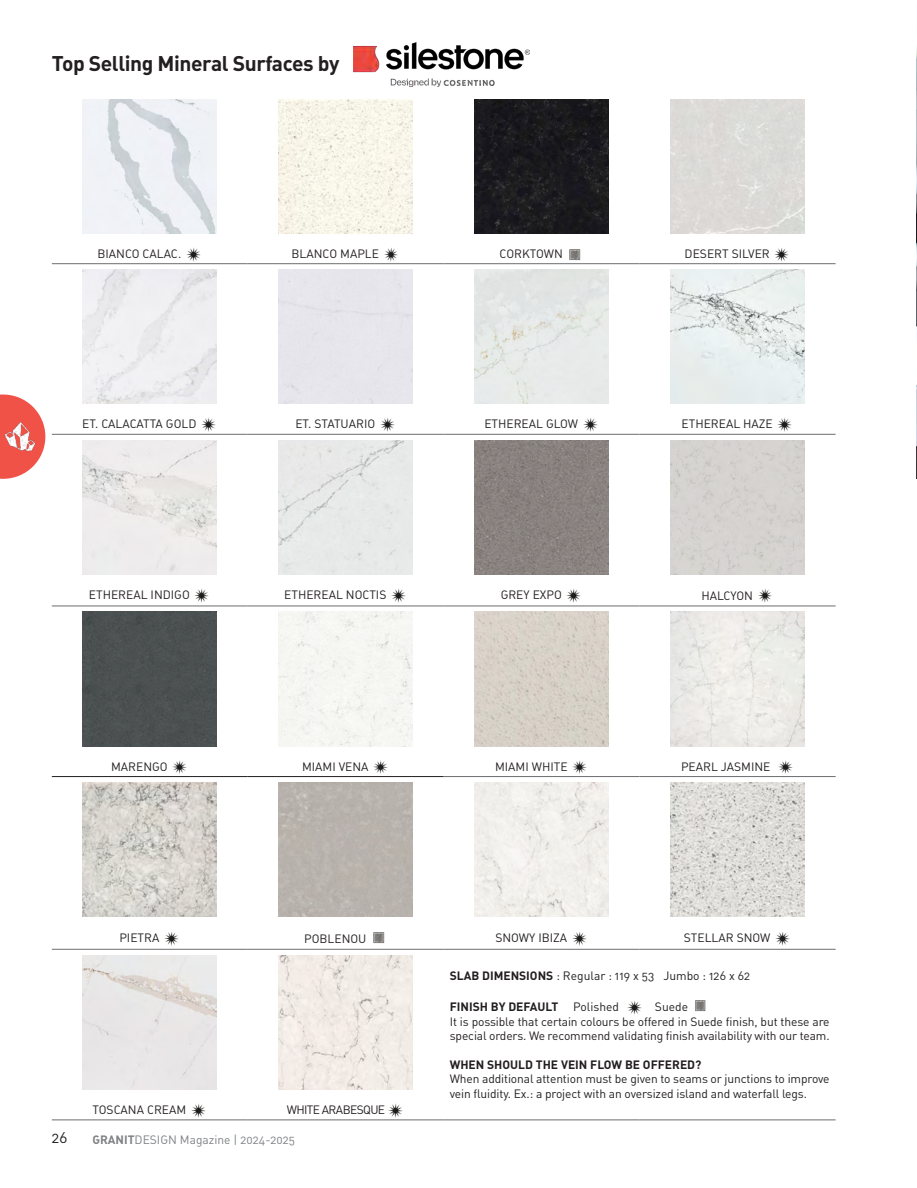
<style>
.page{position:relative;width:917px;height:1188px;background:#fff}
.page>*{position:absolute;margin:0;border:0;box-sizing:border-box;transform-origin:0 0}
.t1{font:21px "DIN Bold Alternate";letter-spacing:-.02em;color:#231f20}
.t2{font:15px "DIN Regular Alternate";color:#231f20}
.t3{font:12px/14.4px "DIN Regular Alternate";letter-spacing:-.01em;color:#231f20}
.t4{font:12px "DIN Bold Alternate";color:#231f20}
.t5{font:12px "DIN Regular Alternate";color:#808285}
.t6{font:12px "DIN Regular Alternate";letter-spacing:-.05em;color:#231f20}
.s1{font-family:"DIN Bold Alternate"}
.s2{font-family:"DIN Regular Alternate"}
</style>
<div class="page">
<img style="left:916px;top:47px;width:1px;height:432px">
<img style="left:353px;top:42px;width:176px;height:45px">
<svg style="left:0;top:394px;width:45px;height:85px"></svg>
<img style="left:0;top:414px;width:42px;height:44px">
<hr style="left:52px;top:776px;width:196px;height:1px;background:#231f20">
<hr style="left:248px;top:776px;width:195px;height:1px;background:#231f20">
<hr style="left:52px;top:263px;width:196px;height:1px;background:#6c6d70">
<hr style="left:443px;top:776px;width:196px;height:1px;background:#6c6d70">
<hr style="left:639px;top:776px;width:196px;height:1px;background:#6c6d70">
<hr style="left:248px;top:263px;width:195px;height:1px;background:#6c6d70">
<hr style="left:52px;top:949px;width:196px;height:1px;background:#6c6d70">
<hr style="left:248px;top:949px;width:195px;height:1px;background:#6c6d70">
<hr style="left:443px;top:949px;width:196px;height:1px;background:#6c6d70">
<hr style="left:639px;top:949px;width:196px;height:1px;background:#6c6d70">
<hr style="left:443px;top:263px;width:196px;height:1px;background:#6c6d70">
<hr style="left:639px;top:263px;width:196px;height:1px;background:#6c6d70">
<hr style="left:52px;top:434px;width:196px;height:1px;background:#6c6d70">
<hr style="left:248px;top:434px;width:195px;height:1px;background:#6c6d70">
<hr style="left:52px;top:1119px;width:196px;height:1px;background:#6c6d70">
<hr style="left:248px;top:1119px;width:195px;height:1px;background:#6c6d70">
<hr style="left:443px;top:434px;width:196px;height:1px;background:#6c6d70">
<hr style="left:639px;top:434px;width:196px;height:1px;background:#6c6d70">
<hr style="left:443px;top:1119px;width:196px;height:1px;background:#6c6d70">
<hr style="left:639px;top:1119px;width:196px;height:1px;background:#6c6d70">
<hr style="left:52px;top:605px;width:196px;height:1px;background:#6c6d70">
<hr style="left:248px;top:605px;width:195px;height:1px;background:#6c6d70">
<hr style="left:443px;top:605px;width:196px;height:1px;background:#6c6d70">
<hr style="left:639px;top:605px;width:196px;height:1px;background:#6c6d70">
<img style="left:83px;top:99px;width:134px;height:134px">
<img style="left:278px;top:99px;width:134px;height:134px">
<img style="left:474px;top:99px;width:134px;height:134px">
<div style="left:670px;top:99px;width:134px;height:134px;background:#dcdad8"></div>
<img style="left:186px;top:248px;width:15px;height:14px">
<img style="left:384px;top:247px;width:14px;height:15px">
<img style="left:569px;top:249px;width:12px;height:12px">
<img style="left:774px;top:248px;width:15px;height:14px">
<img style="left:83px;top:270px;width:134px;height:134px">
<img style="left:474px;top:270px;width:134px;height:134px">
<img style="left:670px;top:270px;width:134px;height:134px">
<img style="left:201px;top:418px;width:15px;height:14px">
<img style="left:380px;top:418px;width:15px;height:14px">
<img style="left:583px;top:418px;width:15px;height:14px">
<img style="left:777px;top:418px;width:15px;height:14px">
<img style="left:83px;top:440px;width:134px;height:134px">
<div style="left:278px;top:440px;width:134px;height:134px;background:#e7e9e8"></div>
<img style="left:474px;top:440px;width:134px;height:134px">
<div style="left:670px;top:440px;width:134px;height:134px;background:#d5d3d0"></div>
<img style="left:194px;top:589px;width:15px;height:14px">
<img style="left:391px;top:589px;width:15px;height:14px">
<img style="left:566px;top:589px;width:15px;height:14px">
<img style="left:758px;top:588px;width:14px;height:15px">
<div style="left:83px;top:612px;width:134px;height:134px;background:#4b5052"></div>
<div style="left:278px;top:612px;width:134px;height:134px;background:#f5f6f2"></div>
<img style="left:474px;top:612px;width:134px;height:134px">
<img style="left:670px;top:612px;width:134px;height:134px">
<img style="left:172px;top:760px;width:15px;height:14px">
<img style="left:373px;top:760px;width:15px;height:14px">
<img style="left:572px;top:760px;width:15px;height:14px">
<img style="left:778px;top:760px;width:15px;height:14px">
<img style="left:83px;top:782px;width:134px;height:134px">
<div style="left:278px;top:782px;width:134px;height:134px;background:#b8b2ad"></div>
<img style="left:474px;top:782px;width:134px;height:134px">
<img style="left:670px;top:782px;width:134px;height:134px">
<img style="left:164px;top:932px;width:15px;height:14px">
<img style="left:373px;top:932px;width:12px;height:12px">
<img style="left:572px;top:932px;width:15px;height:14px">
<img style="left:775px;top:932px;width:15px;height:14px">
<img style="left:83px;top:955px;width:134px;height:134px">
<img style="left:278px;top:955px;width:134px;height:134px">
<img style="left:627px;top:1001px;width:15px;height:14px">
<img style="left:695px;top:1000px;width:11px;height:12px">
<img style="left:191px;top:1104px;width:15px;height:14px">
<img style="left:388px;top:1104px;width:15px;height:14px">
<p class="t1" style="left:52px;top:49px;width:289px">Top Selling Mineral Surfaces by</p>
<p class="t3" style="left:97px;top:246px;width:85px">BIANCO CALAC.</p>
<p class="t3" style="left:291px;top:246px;width:89px">BLANCO MAPLE</p>
<p class="t3" style="left:499px;top:246px;width:65px">CORKTOWN</p>
<p class="t3" style="left:684px;top:246px;width:87px">DESERT SILVER</p>
<p class="t3" style="left:82px;top:416px;width:116px">ET. CALACATTA GOLD</p>
<p class="t3" style="left:295px;top:416px;width:81px">ET. STATUARIO</p>
<p class="t3" style="left:484px;top:416px;width:95px">ETHEREAL GLOW</p>
<p class="t3" style="left:681px;top:416px;width:93px">ETHEREAL HAZE</p>
<p class="t3" style="left:89px;top:587px;width:102px">ETHEREAL INDIGO</p>
<p class="t3" style="left:284px;top:587px;width:103px">ETHEREAL NOCTIS</p>
<p class="t3" style="left:500px;top:587px;width:63px">GREY EXPO</p>
<p class="t3" style="left:701px;top:588px;width:53px">HALCYON</p>
<p class="t3" style="left:111px;top:759px;width:58px">MARENGO</p>
<p class="t3" style="left:302px;top:759px;width:68px">MIAMI VENA</p>
<p class="t3" style="left:495px;top:759px;width:74px">MIAMI WHITE</p>
<p class="t3" style="left:680px;top:759px;width:91px">PEARL JASMINE</p>
<p class="t3" style="left:119px;top:930px;width:41px">PIETRA</p>
<p class="t3" style="left:304px;top:931px;width:64px">POBLENOU</p>
<p class="t3" style="left:495px;top:930px;width:73px">SNOWY IBIZA</p>
<p class="t3" style="left:683px;top:930px;width:88px">STELLAR SNOW</p>
<p class="t3" style="left:449px;top:968px;width:302px"><span class="s1">SLAB DIMENSIONS</span> : Regular : 119 x 53 Jumbo : 126 x 62</p>
<p class="t4" style="left:449px;top:999px;width:171px">FINISH BY DEFAULT <span class="s2">Polished</span></p>
<p class="t3" style="left:654px;top:999px;width:35px">Suede</p>
<p class="t3" style="left:449px;top:1014px;width:381px">It is possible that certain colours be offered in Suede finish, but these are special orders. We recommend validating finish availability with our team.</p>
<p class="t4" style="left:449px;top:1056px;width:253px">WHEN SHOULD THE VEIN FLOW BE OFFERED?</p>
<p class="t3" style="left:449px;top:1071px;width:381px">When additional attention must be given to seams or junctions to improve vein fluidity. Ex.: a project with an oversized island and waterfall legs.</p>
<p class="t3" style="left:92px;top:1102px;width:95px">TOSCANA CREAM</p>
<p class="t6" style="left:286px;top:1102px;width:100px">WHITE ARABESQUE</p>
<p class="t2" style="left:52px;top:1128px;width:17px">26</p>
<p class="t5" style="left:92px;top:1132px;width:204px"><span class="s1">GRANIT</span>DESIGN Magazine | 2024-2025</p>
</div>
